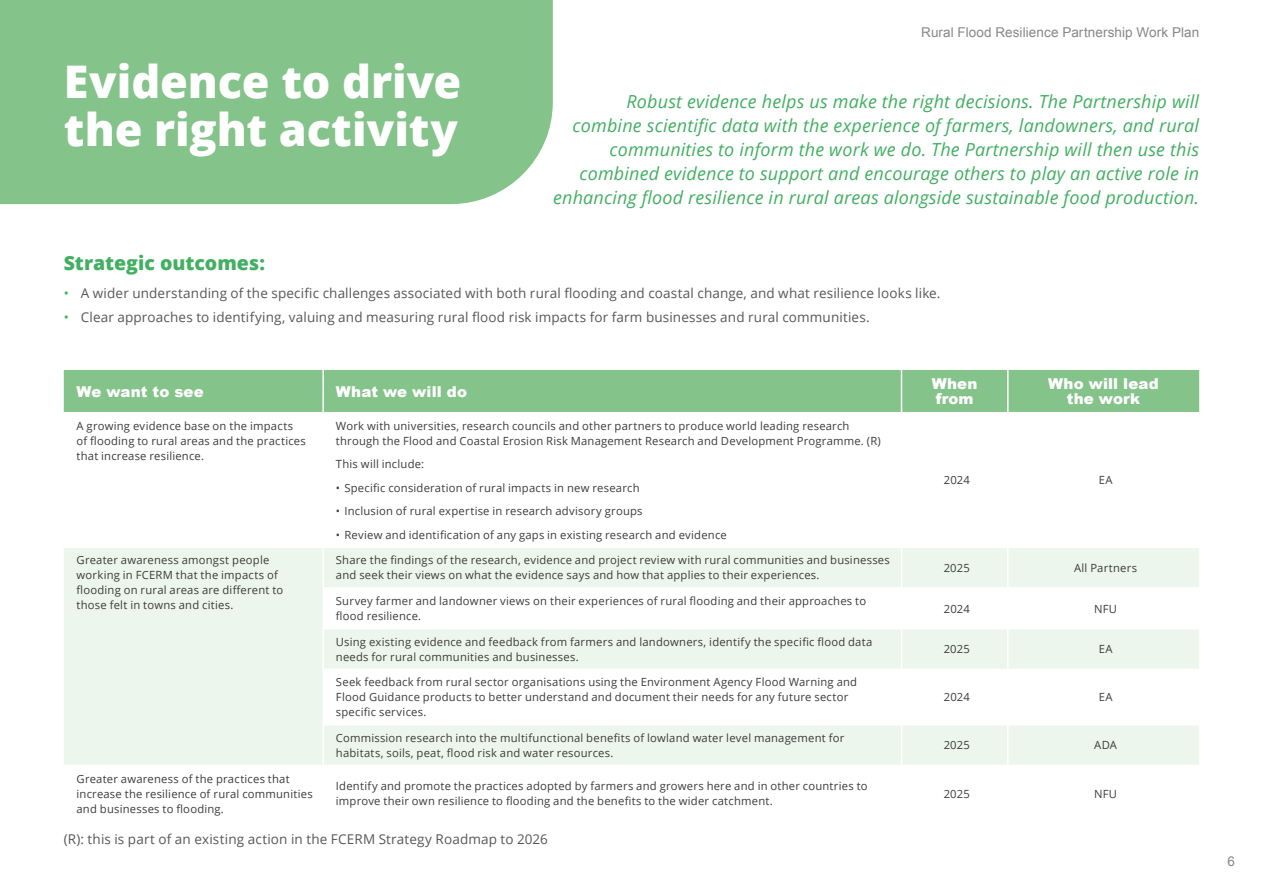
<style>
.page{position:relative;width:1263px;height:893px;background:#fff}
.page>*{position:absolute;margin:0;border:0;box-sizing:border-box;transform-origin:0 0}
.Page_title{font:800 45px/48px "Open Sans";color:#fff}
.Subheading{font:800 19.5px "Open Sans";color:#42af62}
.Standout{font:italic 18px/24px "Open Sans";letter-spacing:.01em;color:#42af62;text-align:right}
.Table_copy{font:900 15px/15px "Arial";letter-spacing:.01em;color:#fff}
.Body_copy{font:13.5px "Open Sans";letter-spacing:.01em;color:#575756}
.t1{font:13.5px "Arial";letter-spacing:.005em;color:#878787}
.Table_copy-2{font:11.25px/15px "Open Sans";letter-spacing:.02em;color:#3c3c3b}
.s1{color:#42af62}
</style>
<div class="page">
<div style="left:0;top:0;width:553px;height:204px;background:#84c38a"></div>
<div style="left:64px;top:370px;width:1135px;height:42px;background:#84c38a"></div>
<svg style="left:64px;top:548px;width:1135px;height:217px;fill:#edf6ed"></svg>
<hr style="left:322px;top:370px;width:2px;height:42px;background:#fff">
<hr style="left:901px;top:370px;width:1px;height:42px;background:#fff">
<hr style="left:1007px;top:370px;width:1px;height:42px;background:#fff">
<hr style="left:322px;top:548px;width:2px;height:39px;background:#fff">
<hr style="left:901px;top:548px;width:1px;height:39px;background:#fff">
<hr style="left:1007px;top:548px;width:1px;height:39px;background:#fff">
<hr style="left:322px;top:587px;width:579px;height:2px;background:#fff">
<hr style="left:322px;top:589px;width:2px;height:39px;background:#fff">
<hr style="left:901px;top:587px;width:107px;height:2px;background:#fff">
<hr style="left:901px;top:589px;width:1px;height:39px;background:#fff">
<hr style="left:1008px;top:587px;width:191px;height:2px;background:#fff">
<hr style="left:1007px;top:589px;width:1px;height:39px;background:#fff">
<hr style="left:322px;top:628px;width:579px;height:1px;background:#fff">
<hr style="left:322px;top:629px;width:2px;height:39px;background:#fff">
<hr style="left:901px;top:628px;width:107px;height:1px;background:#fff">
<hr style="left:901px;top:629px;width:1px;height:39px;background:#fff">
<hr style="left:1008px;top:628px;width:191px;height:1px;background:#fff">
<hr style="left:1007px;top:629px;width:1px;height:39px;background:#fff">
<hr style="left:322px;top:668px;width:579px;height:2px;background:#fff">
<hr style="left:322px;top:670px;width:2px;height:54px;background:#fff">
<hr style="left:901px;top:668px;width:107px;height:2px;background:#fff">
<hr style="left:901px;top:670px;width:1px;height:54px;background:#fff">
<hr style="left:1008px;top:668px;width:191px;height:2px;background:#fff">
<hr style="left:1007px;top:670px;width:1px;height:54px;background:#fff">
<hr style="left:322px;top:724px;width:579px;height:2px;background:#fff">
<hr style="left:322px;top:726px;width:2px;height:39px;background:#fff">
<hr style="left:901px;top:724px;width:107px;height:2px;background:#fff">
<hr style="left:901px;top:726px;width:1px;height:39px;background:#fff">
<hr style="left:1008px;top:724px;width:191px;height:2px;background:#fff">
<hr style="left:1007px;top:726px;width:1px;height:39px;background:#fff">
<p class="Page_title" style="left:64px;top:56px;width:399px">Evidence to drive the right activity</p>
<p class="t1" style="left:921px;top:23px;width:279px">Rural Flood Resilience Partnership Work Plan</p>
<p class="Standout" style="left:553px;top:89px;width:648px">Robust evidence helps us make the right decisions. The Partnership will combine scientific data with the experience of farmers, landowners, and rural communities to inform the work we do. The Partnership will then use this combined evidence to support and encourage others to play an active role in enhancing flood resilience in rural areas alongside sustainable food production.</p>
<p class="Subheading" style="left:64px;top:248px;width:203px">Strategic outcomes:</p>
<p class="Body_copy" style="left:64px;top:284px;width:878px"><span class="s1">•</span> A wider understanding of the specific challenges associated with both rural flooding and coastal change, and what resilience looks like.</p>
<p class="Body_copy" style="left:64px;top:308px;width:807px"><span class="s1">•</span> Clear approaches to identifying, valuing and measuring rural flood risk impacts for farm businesses and rural communities.</p>
<p class="Table_copy" style="left:77px;top:383px;width:129px">We want to see</p>
<p class="Table_copy" style="left:336px;top:383px;width:133px">What we will do</p>
<p class="Table_copy" style="left:932px;top:376px;width:47px">When from</p>
<p class="Table_copy" style="left:1048px;top:376px;width:112px;text-align:center">Who will lead the work</p>
<p class="Table_copy-2" style="left:77px;top:418px;width:231px">A growing evidence base on the impacts of flooding to rural areas and the practices that increase resilience.</p>
<p class="Table_copy-2" style="left:336px;top:418px;width:546px">Work with universities, research councils and other partners to produce world leading research through the Flood and Coastal Erosion Risk Management Research and Development Programme. (R)</p>
<p class="Table_copy-2" style="left:336px;top:456px;width:90px">This will include:</p>
<p class="Table_copy-2" style="left:336px;top:480px;width:305px">• Specific consideration of rural impacts in new research</p>
<p class="Table_copy-2" style="left:336px;top:503px;width:308px">• Inclusion of rural expertise in research advisory groups</p>
<p class="Table_copy-2" style="left:336px;top:527px;width:392px">• Review and identification of any gaps in existing research and evidence</p>
<p class="Table_copy-2" style="left:944px;top:472px;width:28px">2024</p>
<p class="Table_copy-2" style="left:1099px;top:472px;width:15px">EA</p>
<p class="Table_copy-2" style="left:77px;top:553px;width:208px">Greater awareness amongst people working in FCERM that the impacts of flooding on rural areas are different to those felt in towns and cities.</p>
<p class="Table_copy-2" style="left:336px;top:553px;width:555px">Share the findings of the research, evidence and project review with rural communities and businesses and seek their views on what the evidence says and how that applies to their experiences.</p>
<p class="Table_copy-2" style="left:944px;top:560px;width:28px">2025</p>
<p class="Table_copy-2" style="left:1074px;top:560px;width:65px">All Partners</p>
<p class="Table_copy-2" style="left:336px;top:593px;width:532px">Survey farmer and landowner views on their experiences of rural flooding and their approaches to flood resilience.</p>
<p class="Table_copy-2" style="left:944px;top:601px;width:28px">2024</p>
<p class="Table_copy-2" style="left:1094px;top:601px;width:24px">NFU</p>
<p class="Table_copy-2" style="left:336px;top:634px;width:538px">Using existing evidence and feedback from farmers and landowners, identify the specific flood data needs for rural communities and businesses.</p>
<p class="Table_copy-2" style="left:944px;top:641px;width:28px">2025</p>
<p class="Table_copy-2" style="left:1099px;top:641px;width:15px">EA</p>
<p class="Table_copy-2" style="left:336px;top:674px;width:523px">Seek feedback from rural sector organisations using the Environment Agency Flood Warning and<br>Flood Guidance products to better understand and document their needs for any future sector specific services.</p>
<p class="Table_copy-2" style="left:944px;top:689px;width:28px">2024</p>
<p class="Table_copy-2" style="left:1099px;top:689px;width:15px">EA</p>
<p class="Table_copy-2" style="left:336px;top:730px;width:510px">Commission research into the multifunctional benefits of lowland water level management for habitats, soils, peat, flood risk and water resources.</p>
<p class="Table_copy-2" style="left:944px;top:738px;width:28px">2025</p>
<p class="Table_copy-2" style="left:1094px;top:738px;width:24px">ADA</p>
<p class="Table_copy-2" style="left:77px;top:771px;width:238px">Greater awareness of the practices that increase the resilience of rural communities and businesses to flooding.</p>
<p class="Table_copy-2" style="left:336px;top:778px;width:533px">Identify and promote the practices adopted by farmers and growers here and in other countries to improve their own resilience to flooding and the benefits to the wider catchment.</p>
<p class="Table_copy-2" style="left:944px;top:786px;width:28px">2025</p>
<p class="Table_copy-2" style="left:1094px;top:786px;width:24px">NFU</p>
<p class="Body_copy" style="left:64px;top:830px;width:486px">(R): this is part of an existing action in the FCERM Strategy Roadmap to 2026</p>
<p class="t1" style="left:1227px;top:852px;width:9px">6</p>
</div>
